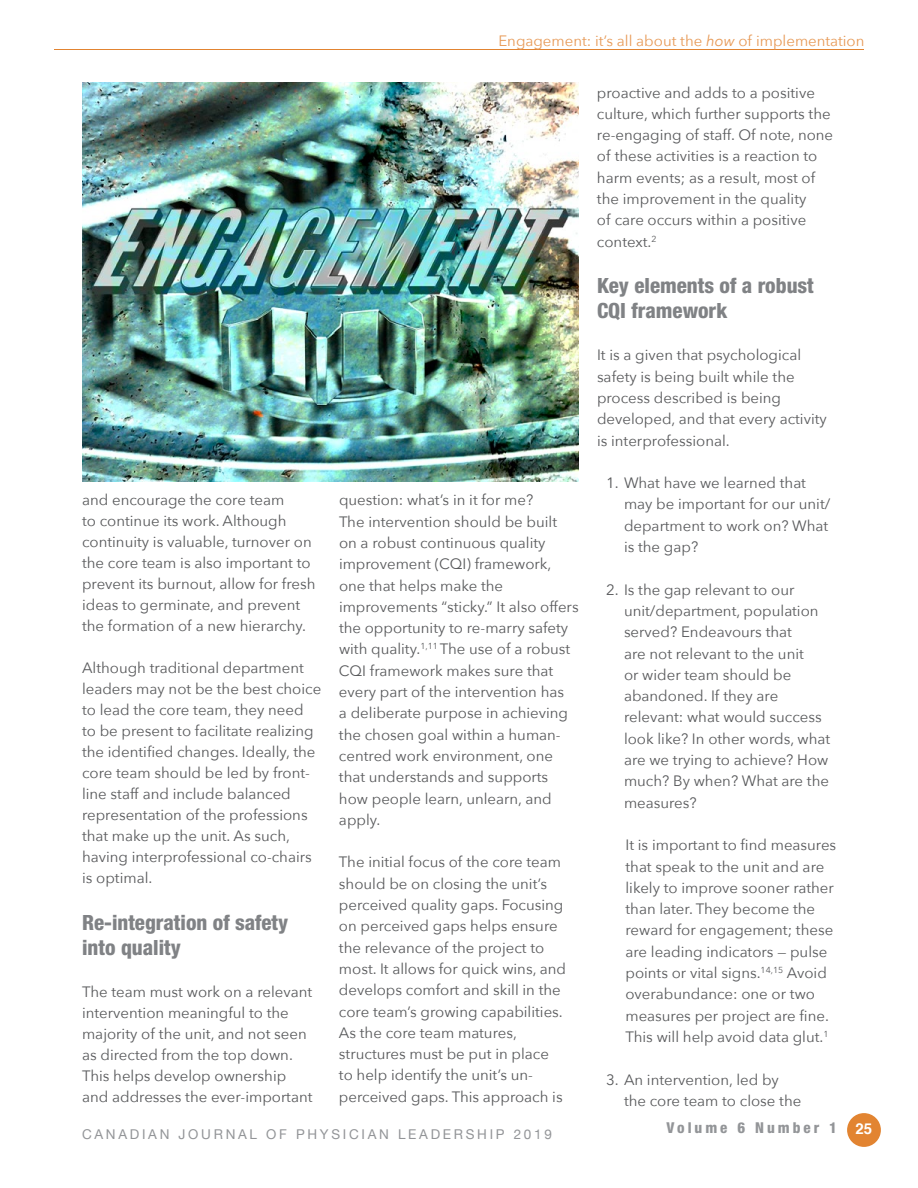
<style>
.page{position:relative;width:918px;height:1188px;background:#fff}
.page>*{position:absolute;margin:0;border:0;box-sizing:border-box;transform-origin:0 0}
.t1{font:800 condensed 21px/25.2px "Helvetica Neue LT Pro";color:#808285}
.t2{font:15px/21.3px "Avenir Next";color:#58595b}
.t3{font:15px "Avenir Next";color:#e79956}
.t4{font:800 condensed 15px "Helvetica Neue LT Pro";letter-spacing:.2em;color:#939598}
.t5{font:13.5px "Helvetica Neue";letter-spacing:.2em;color:#939598}
.s1{font-style:italic}
.s2{font-family:"Helvetica";font-weight:700;font-stretch:normal;color:#fff}
</style>
<div class="page">
<div style="left:847px;top:1113px;width:34px;height:34px;background:#e28431;border-radius:50%"></div>
<hr style="left:54px;top:49px;width:810px;height:1px;background:#e28431">
<img style="left:82px;top:82px;width:497px;height:400px">
<p class="t2" style="left:82px;top:489px;width:235px">and encourage the core team<br>to continue its work. Although continuity is valuable, turnover on the core team is also important to prevent its burnout, allow for fresh ideas to germinate, and prevent the formation of a new hierarchy.</p>
<p class="t2" style="left:82px;top:657px;width:241px">Although traditional department leaders may not be the best choice to lead the core team, they need<br>to be present to facilitate realizing the identified changes. Ideally, the core team should be led by front&shy;line staff and include balanced representation of the professions that make up the unit. As such, having interprofessional co-chairs is optimal.</p>
<h1 class="t1" style="left:82px;top:909px;width:208px">Re-integration of safety into quality</h1>
<p class="t2" style="left:82px;top:980px;width:232px">The team must work on a relevant intervention meaningful to the majority of the unit, and not seen as directed from the top down.<br>This helps develop ownership and addresses the ever-important</p>
<p class="t3" style="left:498px;top:28px;width:368px">Engagement: it’s all about the <span class="s1">how</span> of implementation</p>
<p class="t2" style="left:339px;top:489px;width:241px">question: what’s in it for me?<br>The intervention should be built on a robust continuous quality improvement (CQI) framework, one that helps make the improvements “sticky.” It also offers the opportunity to re-marry safety with quality.<sup>1,11</sup> The use of a robust<br>CQI framework makes sure that every part of the intervention has<br>a deliberate purpose in achieving the chosen goal within a human&shy;centred work environment, one that understands and supports how people learn, unlearn, and apply.</p>
<p class="t2" style="left:339px;top:851px;width:229px">The initial focus of the core team should be on closing the unit’s perceived quality gaps. Focusing on perceived gaps helps ensure the relevance of the project to most. It allows for quick wins, and develops comfort and skill in the core team’s growing capabilities.<br>As the core team matures, structures must be put in place to help identify the unit’s un&shy;perceived gaps. This approach is</p>
<p class="t2" style="left:597px;top:81px;width:238px">proactive and adds to a positive culture, which further supports the re-engaging of staff. Of note, none of these activities is a reaction to harm events; as a result, most of the improvement in the quality<br>of care occurs within a positive context.<sup>2</sup></p>
<h1 class="t1" style="left:597px;top:272px;width:218px">Key elements of a robust<br>CQI framework</h1>
<p class="t2" style="left:597px;top:344px;width:231px">It is a given that psychological safety is being built while the process described is being developed, and that every activity is interprofessional.</p>
<p class="t2" style="left:624px;top:472px;width:208px;text-indent:-18px">1. What have we learned that may be important for our unit/ department to work on? What is the gap?</p>
<p class="t2" style="left:624px;top:578px;width:208px;text-indent:-18px">2. Is the gap relevant to our unit/department, population served? Endeavours that<br>are not relevant to the unit<br>or wider team should be abandoned. If they are relevant: what would success look like? In other words, what are we trying to achieve? How much? By when? What are the measures?</p>
<p class="t2" style="left:625px;top:834px;width:212px">It is important to find measures that speak to the unit and are likely to improve sooner rather than later. They become the reward for engagement; these are leading indicators — pulse points or vital signs.<sup>14,15</sup> Avoid overabundance: one or two measures per project are fine.<br>This will help avoid data glut.<sup>1</sup></p>
<p class="t2" style="left:624px;top:1068px;width:179px;text-indent:-18px">3. An intervention, led by the core team to close the</p>
<p class="t5" style="left:82px;top:1124px;width:471px">CANADIAN JOURNAL OF PHYSICIAN LEADERSHIP 2019</p>
<p class="t4" style="left:666px;top:1119px;width:207px">Volume 6 Number 1 <span class="s2">25</span></p>
</div>
